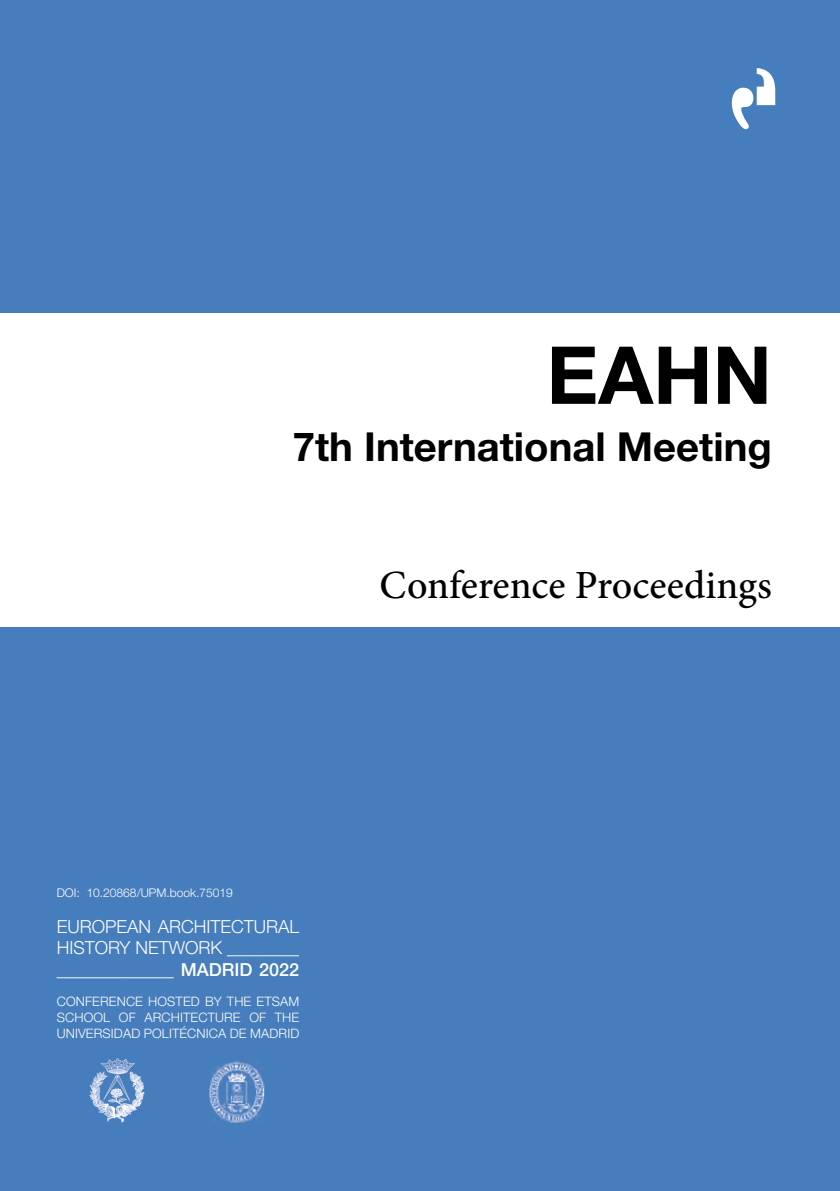
<style>
.page{position:relative;width:840px;height:1191px;background:#fff}
.page>*{position:absolute;margin:0;border:0;box-sizing:border-box;transform-origin:0 0}
.t1{font:80px "Helvetica Neue LT 75 Bd";color:#000}
.TÍTULO_INTRO_AZUL{font:40px "Helvetica Neue LT 75 Bd";color:#000}
.t2{font:500 40px "Minion Pro";color:#000}
.TÍTULO_CRÉDITOS{font:18px "Helvetica Neue LT 45 Lt";color:#fff}
.TÍTULO_CRÉDITOS-2{font:13px/16px "Helvetica Neue LT 45 Lt";letter-spacing:.01em;color:#fff;text-align:justify}
.TÍTULO_CRÉDITOS-3{font:12px "Helvetica Neue LT 45 Lt";color:#fff}
.s1{font-family:"Helvetica";font-weight:300}
.s2{font-family:"Helvetica Neue LT 65 Md"}
</style>
<div class="page">
<div style="left:0;top:0;width:839px;height:1191px;background:#467dbc"></div>
<div style="left:0;top:313px;width:839px;height:313px;background:#fff"></div>
<svg style="left:731px;top:68px;width:43px;height:61px"></svg>
<img style="left:89px;top:1058px;width:56px;height:65px">
<img style="left:209px;top:1058px;width:55px;height:65px">
<p class="t1" style="left:546px;top:326px;width:227px">EAHN</p>
<p class="TÍTULO_INTRO_AZUL" style="left:293px;top:422px;width:480px">7th International Meeting</p>
<p class="t2" style="left:379px;top:558px;width:393px">Conference Proceedings</p>
<p class="TÍTULO_CRÉDITOS-3" style="left:57px;top:886px;width:177px">DOI: <span class="s1">1</span>0.20868/UPM.book.75019</p>
<p class="TÍTULO_CRÉDITOS" style="left:57px;top:915px;width:244px">EUROPEAN ARCHITECTURAL</p>
<p class="TÍTULO_CRÉDITOS" style="left:57px;top:936px;width:244px">HISTORY NETWORK ________</p>
<p class="TÍTULO_CRÉDITOS" style="left:57px;top:958px;width:244px">_____________ <span class="s2">MADRID 2022</span></p>
<p class="TÍTULO_CRÉDITOS-2" style="left:57px;top:993px;width:244px">CONFERENCE HOSTED BY THE ETSAM SCHOOL OF ARCHITECTURE OF THE UNIVERSIDAD POLITÉCNICA DE MADRID</p>
</div>
